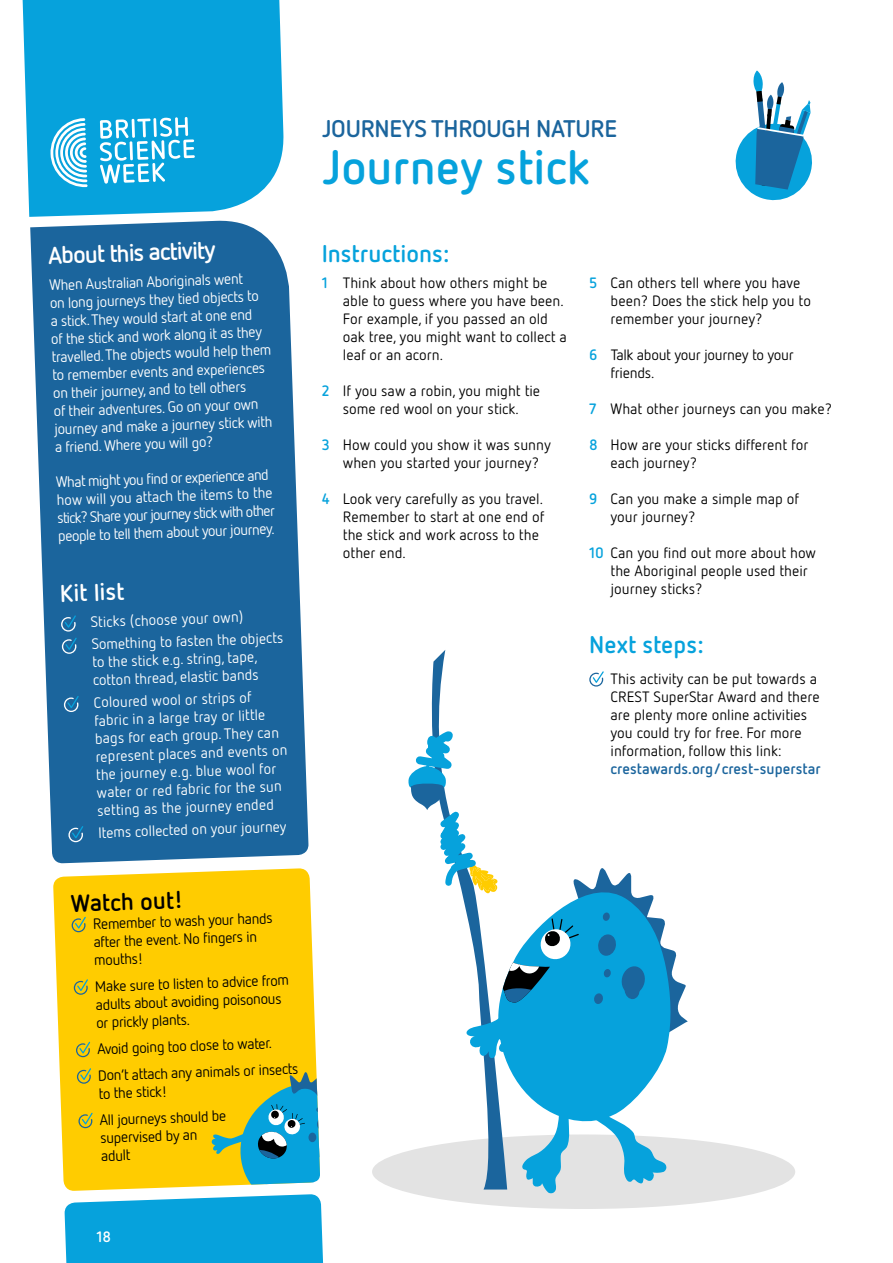
<style>
.page{position:relative;width:893px;height:1263px;background:#fff}
.page>*{position:absolute;margin:0;border:0;box-sizing:border-box;transform-origin:0 0}
.t1{font:700 48px "Netto OT";color:#06a2dc}
.t2{font:700 24px "Netto OT";color:#fff}
.t3{font:700 24px "Netto OT";color:#06a2dc}
.t4{font:700 24px "Netto OT";letter-spacing:-.01em;color:#1b659d}
.t5{font:700 24px "Netto OT";color:#000}
.t6{font:15px/18px "Netto OT";color:#000}
.t7{font:15px/18px "Netto OT";color:#fff}
.t8{font:15px/18px "Netto OT";letter-spacing:-.02em;color:#000}
.t9{font:700 15px "Netto OT";color:#1b659d}
.t10{font:700 15px "Netto OT";color:#fff}
.s1{font-weight:700;color:#06a2dc}
</style>
<div class="page">
<svg style="left:22px;top:0;width:262px;height:217px;background:#17a8de"></svg>
<svg style="left:100px;top:117px;width:95px;height:67px"></svg>
<svg style="left:50px;top:118px;width:38px;height:70px"></svg>
<div style="left:372px;top:1134px;width:423px;height:75px;background:#e3e3e3;border-radius:50%"></div>
<svg style="left:53px;top:868px;width:264px;height:315px;background:#fecf11"></svg>
<svg style="left:71px;top:917px;width:15px;height:15px"></svg>
<svg style="left:74px;top:979px;width:14px;height:16px"></svg>
<svg style="left:76px;top:1042px;width:14px;height:15px"></svg>
<svg style="left:64px;top:1068px;width:260px;height:195px;background:#8dbb77"></svg>
<svg style="left:30px;top:220px;width:279px;height:644px;background:#3274a6"></svg>
<svg style="left:61px;top:615px;width:15px;height:17px"></svg>
<svg style="left:62px;top:638px;width:15px;height:16px"></svg>
<svg style="left:64px;top:696px;width:15px;height:16px"></svg>
<svg style="left:68px;top:826px;width:15px;height:16px"></svg>
<svg style="left:589px;top:671px;width:15px;height:15px"></svg>
<svg style="left:431px;top:650px;width:15px;height:62px"></svg>
<svg style="left:372px;top:712px;width:316px;height:482px"></svg>
<svg style="left:735px;top:70px;width:77px;height:131px"></svg>
<h2 class="t2" style="left:48px;top:240px;width:169px;rotate:-2deg">About this activity</h2>
<p class="t7" style="left:49px;top:276px;width:221px;rotate:-2deg">When Australian Aboriginals went<br>on long journeys they tied objects to a stick. They would start at one end<br>of the stick and work along it as they travelled. The objects would help them to remember events and experiences on their journey, and to tell others<br>of their adventures. Go on your own journey and make a journey stick with a friend. Where you will go?</p>
<p class="t7" style="left:56px;top:473px;width:219px;rotate:-2deg">What might you fi nd or experience and how will you attach the items to the stick? Share your journey stick with other people to tell them about your journey.</p>
<h2 class="t2" style="left:59px;top:578px;width:66px;rotate:-2deg">Kit list</h2>
<p class="t7" style="left:90px;top:611px;width:193px;line-height:22.2px;rotate:-2deg">Sticks (choose your own)<br>Something to fasten the objects</p>
<p class="t7" style="left:92px;top:653px;width:167px;rotate:-2deg">to the stick e.g. string, tape, cotton thread, elastic bands</p>
<p class="t7" style="left:93px;top:693px;width:194px;rotate:-2deg">Coloured wool or strips of fabric in a large tray or little bags for each group. They can represent places and events on the journey e.g. blue wool for water or red fabric for the sun setting as the journey ended</p>
<p class="t7" style="left:98px;top:823px;width:190px;rotate:-2deg">Items collected on your journey</p>
<h2 class="t5" style="left:70px;top:888px;width:114px;rotate:-2deg">Watch out!</h2>
<p class="t6" style="left:93px;top:915px;width:181px;rotate:-2deg">Remember to wash your hands after the event. No fi ngers in mouths!</p>
<p class="t6" style="left:95px;top:977px;width:196px;rotate:-2deg">Make sure to listen to advice from adults about avoiding poisonous or prickly plants.</p>
<p class="t6" style="left:97px;top:1035px;width:202px;line-height:26.5px;rotate:-2deg">Avoid going too close to water.<br>Don’t attach any animals or insects</p>
<p class="t6" style="left:98px;top:1080px;width:128px;line-height:26.5px;rotate:-2deg">to the stick!<br>All journeys should be</p>
<p class="t6" style="left:100px;top:1129px;width:99px;rotate:-2deg">supervised by an adult</p>
<h2 class="t4" style="left:322px;top:113px;width:297px">JOURNEYS THROUGH NATURE</h2>
<h1 class="t1" style="left:322px;top:137px;width:270px">Journey stick</h1>
<h2 class="t3" style="left:322px;top:239px;width:129px">Instructions:</h2>
<p class="t6" style="left:343px;top:273px;width:225px;text-indent:-21px"><span class="s1">1</span> Think about how others might be able to guess where you have been.<br>For example, if you passed an old oak tree, you might want to collect a leaf or an acorn.</p>
<p class="t6" style="left:322px;top:381px;width:220px;text-align:center"><span class="s1">2</span> If you saw a robin, you might tie some red wool on your stick.</p>
<p class="t6" style="left:343px;top:435px;width:210px;text-indent:-21px"><span class="s1">3</span> How could you show it was sunny when you started your journey?</p>
<p class="t6" style="left:343px;top:489px;width:203px;text-indent:-21px"><span class="s1">4</span> Look very carefully as you travel.<br>Remember to start at one end of the stick and work across to the other end.</p>
<p class="t6" style="left:611px;top:273px;width:202px;text-indent:-21px"><span class="s1">5</span> Can others tell where you have been? Does the stick help you to remember your journey?</p>
<p class="t8" style="left:611px;top:345px;width:185px;text-indent:-21px"><span class="s1">6</span> Talk about your journey to your friends.</p>
<p class="t6" style="left:589px;top:399px;width:244px"><span class="s1">7</span> What other journeys can you make?</p>
<p class="t6" style="left:611px;top:435px;width:199px;text-indent:-21px"><span class="s1">8</span> How are your sticks different for each journey?</p>
<p class="t6" style="left:611px;top:489px;width:190px;text-indent:-21px"><span class="s1">9</span> Can you make a simple map of your journey?</p>
<p class="t6" style="left:611px;top:543px;width:207px;text-indent:-21px"><span class="s1">10</span> Can you find out more about how the Aboriginal people used their journey sticks?</p>
<h2 class="t3" style="left:589px;top:629px;width:116px">Next steps:</h2>
<p class="t6" style="left:611px;top:669px;width:211px">This activity can be put towards a<br>CREST SuperStar Award and there are plenty more online activities you could try for free. For more information, follow this link:</p>
<p class="t9" style="left:611px;top:759px;width:212px">crestawards.org/crest-superstar</p>
<p class="t10" style="left:97px;top:1227px;width:16px">18</p>
</div>
